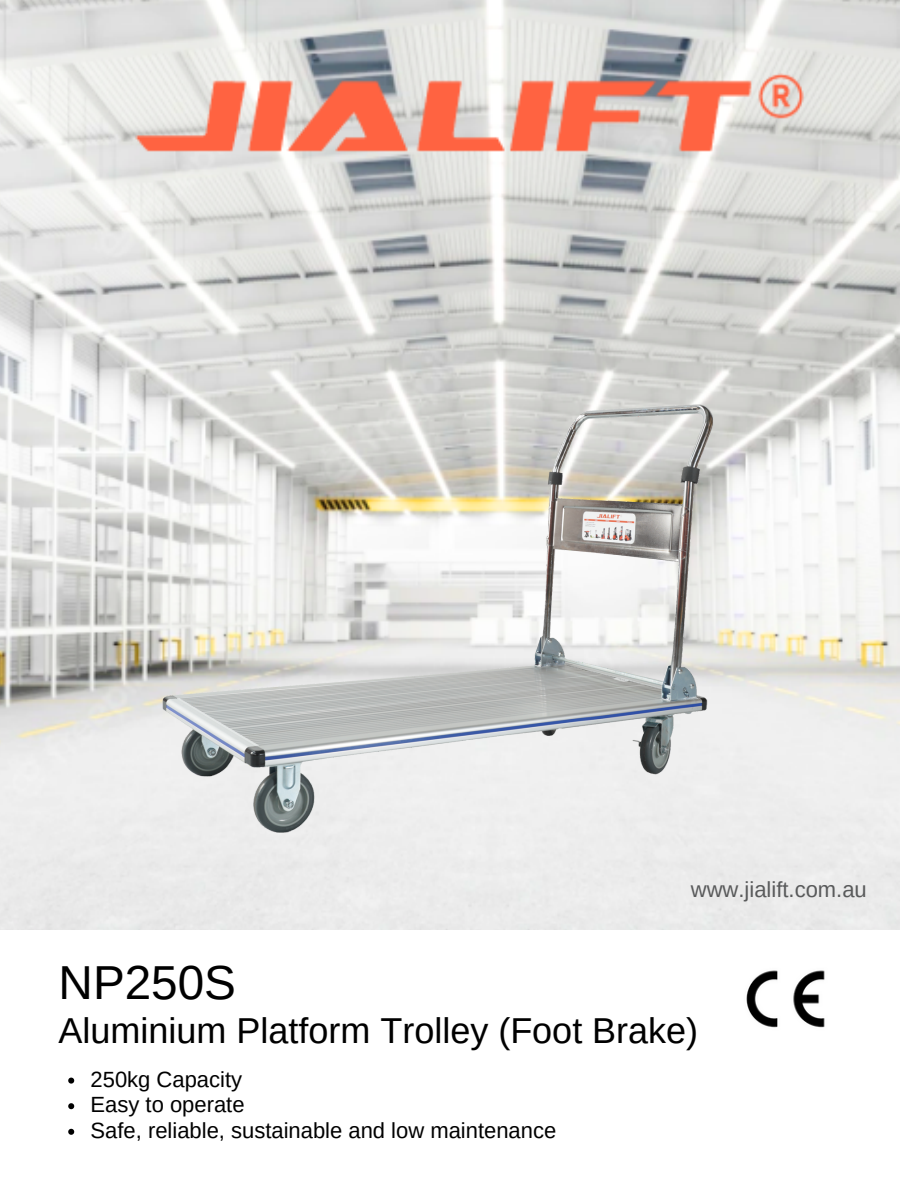
<style>
.page{position:relative;width:900px;height:1200px;background:#fff}
.page>*{position:absolute;margin:0;border:0;box-sizing:border-box;transform-origin:0 0}
.t1{font:47.6px "Arimo";color:#000}
.t2{font:36px "Arimo";color:#000}
.t3{font:22px "Arimo";color:#000}
.t4{font:22px "Arimo";color:#595a5b}
</style>
<div class="page">
<img style="left:0;top:481px;width:900px;height:449px">
<img style="left:0;top:0;width:900px;height:481px">
<img style="left:746px;top:970px;width:79px;height:58px">
<img style="left:49px;top:284px;width:841px;height:632px">
<svg style="left:68px;top:1078px;width:6px;height:6px"></svg>
<svg style="left:68px;top:1103px;width:6px;height:6px"></svg>
<svg style="left:68px;top:1129px;width:6px;height:6px"></svg>
<p class="t4" style="left:691px;top:877px;width:177px">www.jialift.com.au</p>
<h1 class="t1" style="left:59px;top:956px;width:179px">NP250S</h1>
<h2 class="t2" style="left:59px;top:1010px;width:641px">Aluminium Platform Trolley (Foot Brake)</h2>
<p class="t3" style="left:91px;top:1067px;width:153px">250kg Capacity</p>
<p class="t3" style="left:91px;top:1092px;width:155px">Easy to operate</p>
<p class="t3" style="left:91px;top:1118px;width:467px">Safe, reliable, sustainable and low maintenance</p>
</div>
